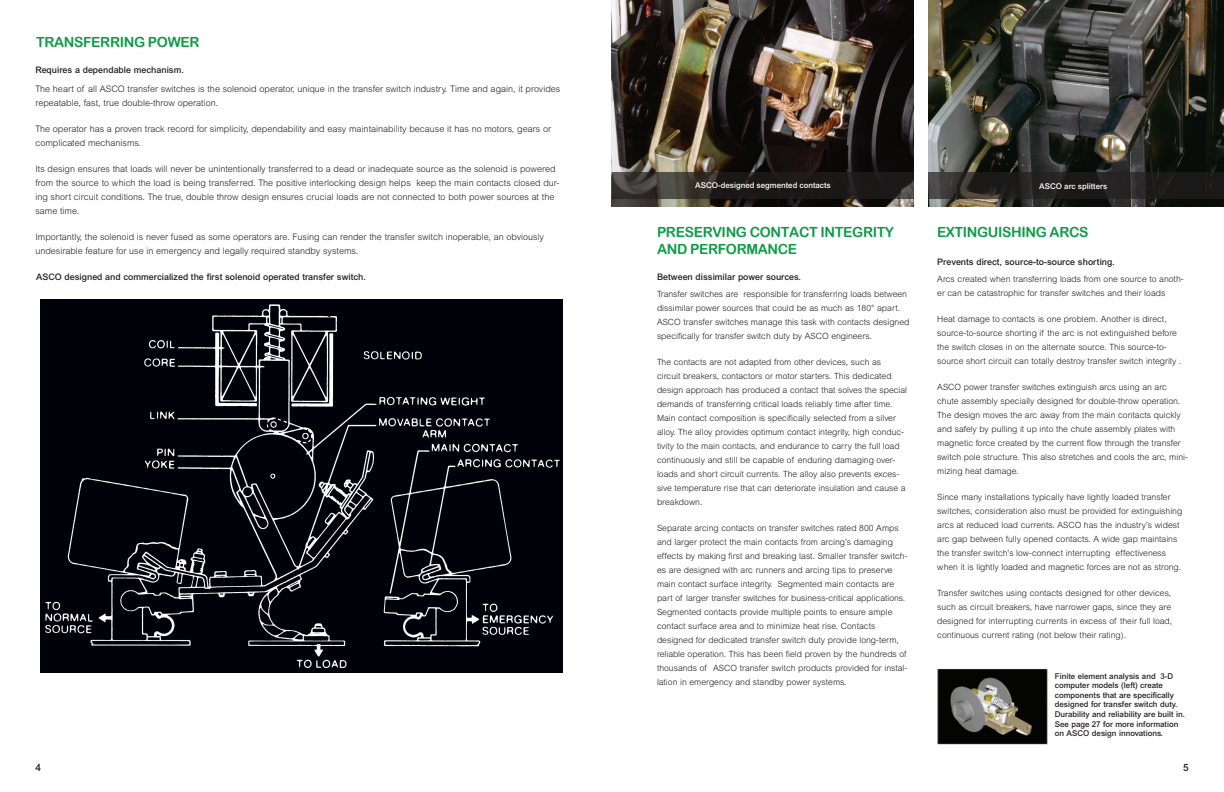
<style>
.page{position:relative;width:1224px;height:792px;background:#fff}
.page>*{position:absolute;margin:0;border:0;box-sizing:border-box;transform-origin:0 0}
.t1{font:14px/16.8px "Arial Rounded MT Bold";letter-spacing:-.025em;color:#109b48}
.t2{font:500 10px "Arial MT Pro";color:#231f20}
.Blue_Subs{font:300 9px/14px "Arial MT Pro";color:#231f20}
.Blue_Subs-2{font:500 9px "Arial MT Pro";color:#231f20}
.Blue_Subs-3{font:300 8.6px/14px "Arial MT Pro";color:#231f20}
.Blue_Subs-4{font:500 8px/9.6px "Arial MT Pro";color:#231f20}
.t3{font:500 8px "Arial MT Pro";color:#fff}
</style>
<div class="page">
<img style="left:612px;top:0;width:612px;height:207px">
<svg style="left:612px;top:173px;width:612px;height:26px;background:#282423"></svg>
<img style="left:41px;top:300px;width:522px;height:372px">
<img style="left:937px;top:669px;width:111px;height:75px">
<div style="left:914px;top:0;width:13px;height:221px;background:#fff"></div>
<p class="t1" style="left:36px;top:34px;width:165px">TRANSFERRING POWER</p>
<p class="Blue_Subs" style="left:35px;top:82px;width:526px">The heart of all ASCO transfer switches is the solenoid operator, unique in the transfer switch industry. Time and again, it provides repeatable, fast, true double-throw operation.</p>
<p class="Blue_Subs" style="left:35px;top:122px;width:517px">The operator has a proven track record for simplicity, dependability and easy maintainability because it has no motors, gears or complicated mechanisms.</p>
<p class="Blue_Subs" style="left:35px;top:162px;width:526px">Its design ensures that loads will never be unintentionally transferred to a dead or inadequate source as the solenoid is powered from the source to which the load is being transferred. The positive interlocking design helps keep the main contacts closed dur&shy;ing short circuit conditions. The true, double throw design ensures crucial loads are not connected to both power sources at the same time.</p>
<p class="Blue_Subs" style="left:35px;top:230px;width:510px">Importantly, the solenoid is never fused as some operators are. Fusing can render the transfer switch inoperable, an obviously undesirable feature for use in emergency and legally required standby systems.</p>
<p class="Blue_Subs-2" style="left:35px;top:65px;width:150px">Requires a dependable mechanism.</p>
<p class="Blue_Subs-2" style="left:36px;top:272px;width:331px">ASCO designed and commercialized the first solenoid operated transfer switch.</p>
<p class="t3" style="left:695px;top:181px;width:137px">ASCO-designed segmented contacts</p>
<p class="t1" style="left:657px;top:224px;width:238px">PRESERVING CONTACT INTEGRITY<br>AND PERFORMANCE</p>
<p class="Blue_Subs-2" style="left:657px;top:271px;width:146px">Between dissimilar power sources.</p>
<p class="Blue_Subs-3" style="left:657px;top:287px;width:254px">Transfer switches are responsible for transferring loads between dissimilar power sources that could be as much as 180° apart.<br>ASCO transfer switches manage this task with contacts designed specifically for transfer switch duty by ASCO engineers.</p>
<p class="Blue_Subs-3" style="left:657px;top:355px;width:252px">The contacts are not adapted from other devices, such as<br>circuit breakers, contactors or motor starters. This dedicated design approach has produced a contact that solves the special demands of transferring critical loads reliably time after time.<br>Main contact composition is specifically selected from a silver alloy. The alloy provides optimum contact integrity, high conduc&shy;tivity to the main contacts, and endurance to carry the full load continuously and still be capable of enduring damaging over&shy;loads and short circuit currents. The alloy also prevents exces&shy;sive temperature rise that can deteriorate insulation and cause a breakdown.</p>
<p class="Blue_Subs-3" style="left:657px;top:521px;width:252px">Separate arcing contacts on transfer switches rated 800 Amps and larger protect the main contacts from arcing’s damaging effects by making first and breaking last. Smaller transfer switch&shy;es are designed with arc runners and arcing tips to preserve main contact surface integrity. Segmented main contacts are part of larger transfer switches for business-critical applications.<br>Segmented contacts provide multiple points to ensure ample contact surface area and to minimize heat rise. Contacts designed for dedicated transfer switch duty provide long-term, reliable operation. This has been field proven by the hundreds of thousands of ASCO transfer switch products provided for instal&shy;lation in emergency and standby power systems.</p>
<p class="t3" style="left:1039px;top:182px;width:70px">ASCO arc splitters</p>
<p class="t1" style="left:937px;top:224px;width:153px">EXTINGUISHING ARCS</p>
<p class="Blue_Subs-2" style="left:937px;top:256px;width:179px">Prevents direct, source-to-source shorting.</p>
<p class="Blue_Subs-3" style="left:937px;top:272px;width:248px">Arcs created when transferring loads from one source to anoth&shy;er can be catastrophic for transfer switches and their loads</p>
<p class="Blue_Subs-3" style="left:937px;top:312px;width:246px">Heat damage to contacts is one problem. Another is direct, source-to-source shorting if the arc is not extinguished before the switch closes in on the alternate source. This source-to&shy;source short circuit can totally destroy transfer switch integrity .</p>
<p class="Blue_Subs-3" style="left:937px;top:380px;width:252px">ASCO power transfer switches extinguish arcs using an arc chute assembly specially designed for double-throw operation.<br>The design moves the arc away from the main contacts quickly and safely by pulling it up into the chute assembly plates with magnetic force created by the current flow through the transfer switch pole structure. This also stretches and cools the arc, mini&shy;mizing heat damage.</p>
<p class="Blue_Subs-3" style="left:937px;top:490px;width:247px">Since many installations typically have lightly loaded transfer switches, consideration also must be provided for extinguishing arcs at reduced load currents. ASCO has the industry’s widest arc gap between fully opened contacts. A wide gap maintains the transfer switch’s low-connect interrupting effectiveness when it is lightly loaded and magnetic forces are not as strong.</p>
<p class="Blue_Subs-3" style="left:937px;top:586px;width:236px">Transfer switches using contacts designed for other devices, such as circuit breakers, have narrower gaps, since they are designed for interrupting currents in excess of their full load, continuous current rating (not below their rating).</p>
<p class="Blue_Subs-4" style="left:1055px;top:671px;width:132px">Finite element analysis and 3-D computer models (left) create components that are specifically designed for transfer switch duty.<br>Durability and reliability are built in.<br>See page 27 for more information on ASCO design innovations.</p>
<p class="t2" style="left:35px;top:762px;width:7px">4</p>
<p class="t2" style="left:1183px;top:762px;width:7px">5</p>
</div>
